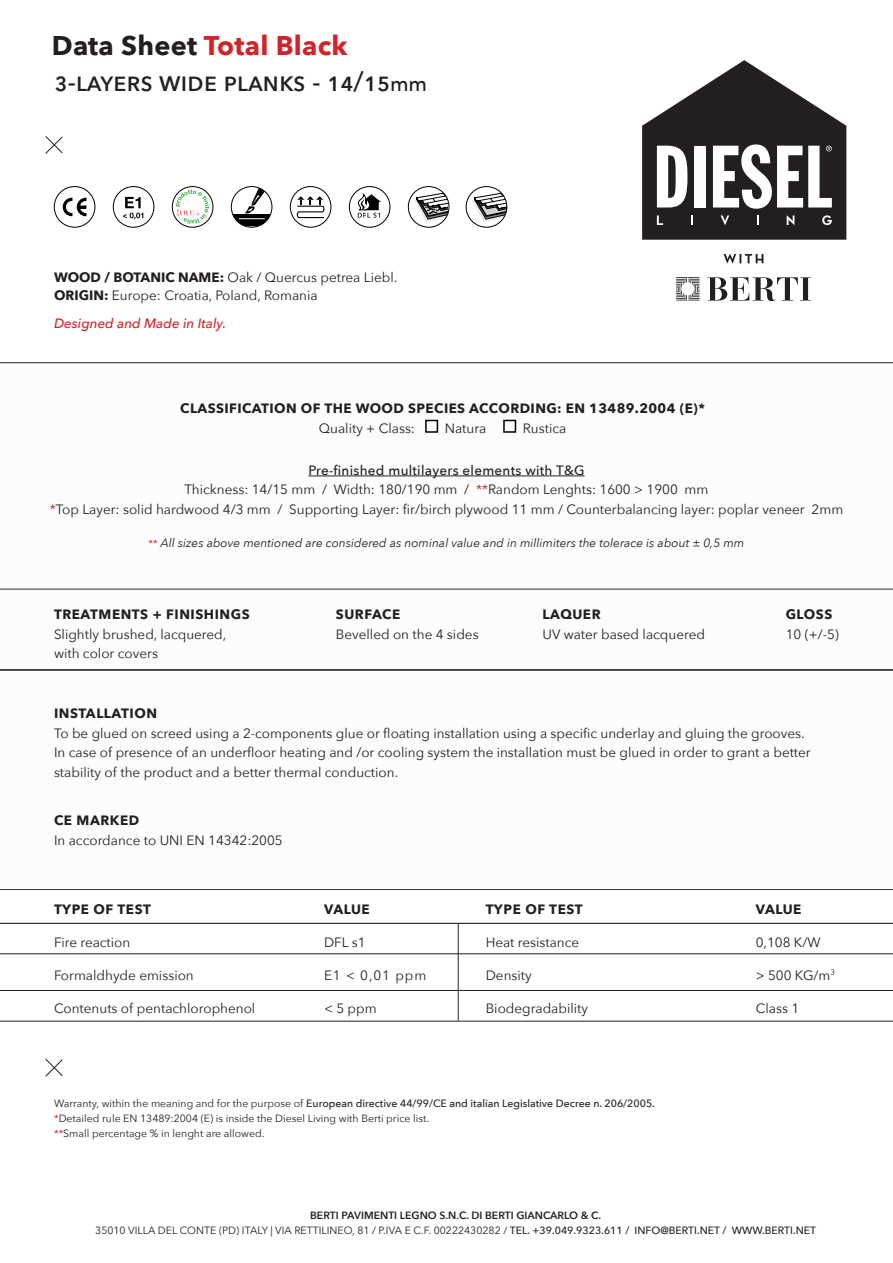
<style>
.page{position:relative;width:893px;height:1263px;background:#fff}
.page>*{position:absolute;margin:0;border:0;box-sizing:border-box;transform-origin:0 0}
.t1{font:500 27px "Avenir Next";letter-spacing:-.01em;color:#231f20}
.t2{font:700 27px "Avenir Next";letter-spacing:.01em;color:#d1232a}
.t3{font:13.5px/19.5px "Avenir Next";color:#231f20}
.t4{font:700 13.5px "Avenir Next";letter-spacing:.03em;color:#231f20}
.t5{font:italic 500 13.5px "Avenir Next";color:#d1232a}
.t6{font:italic 12px "Avenir Next";color:#231f20}
.t7{font:10.5px/15px "Avenir Next";color:#231f20}
.s1{color:#231f20}
.s2{font-size:21px}
.s3{font-weight:700}
.s4{font-weight:500}
.s5{color:#d1232a}
.s6{font-style:normal;font-size:10.5px;color:#d1232a}
.s7{font-weight:600}
</style>
<div class="page">
<svg style="left:724px;top:254px;width:39px;height:9px"></svg>
<svg style="left:642px;top:60px;width:204px;height:180px"></svg>
<svg style="left:676px;top:277px;width:24px;height:24px"></svg>
<svg style="left:708px;top:277px;width:103px;height:24px"></svg>
<svg style="left:45px;top:1059px;width:18px;height:18px"></svg>
<hr style="left:0;top:953px;width:893px;height:1px;background:#231f20">
<hr style="left:0;top:923px;width:893px;height:1px;background:#231f20">
<hr style="left:0;top:889px;width:893px;height:1px;background:#231f20">
<hr style="left:0;top:990px;width:893px;height:1px;background:#231f20">
<hr style="left:0;top:1021px;width:893px;height:1px;background:#231f20">
<hr style="left:458px;top:924px;width:1px;height:96px;background:#231f20">
<div style="left:425px;top:420px;width:13px;height:13px;border:2px solid #000001"></div>
<div style="left:503px;top:420px;width:13px;height:13px;border:2px solid #000001"></div>
<hr style="left:0;top:362px;width:893px;height:1px;background:#231f20">
<svg style="left:45px;top:136px;width:18px;height:18px"></svg>
<svg style="left:113px;top:186px;width:100px;height:42px"></svg>
<svg style="left:414px;top:191px;width:34px;height:31px"></svg>
<div style="left:408px;top:186px;width:41px;height:41px;border:1px solid #000001;border-radius:50%"></div>
<svg style="left:232px;top:215px;width:39px;height:11px"></svg>
<svg style="left:239px;top:187px;width:28px;height:32px"></svg>
<div style="left:231px;top:186px;width:41px;height:41px;border:1px solid #000001;border-radius:50%"></div>
<div style="left:290px;top:186px;width:41px;height:41px;border:1px solid #000001;border-radius:50%"></div>
<svg style="left:296px;top:196px;width:29px;height:23px"></svg>
<svg style="left:63px;top:198px;width:23px;height:18px"></svg>
<div style="left:54px;top:186px;width:41px;height:41px;border:1px solid #000001;border-radius:50%"></div>
<div style="left:349px;top:186px;width:41px;height:41px;border:1px solid #000001;border-radius:50%"></div>
<svg style="left:357px;top:194px;width:24px;height:24px"></svg>
<svg style="left:472px;top:191px;width:35px;height:31px"></svg>
<div style="left:466px;top:186px;width:41px;height:41px;border:1px solid #000001;border-radius:50%"></div>
<hr style="left:0;top:589px;width:893px;height:1px;background:#6c6d70">
<hr style="left:0;top:669px;width:893px;height:1px;background:#231f20">
<hr style="left:308px;top:476px;width:276px;height:1px;background:#231f20">
<h1 class="t2" style="left:52px;top:22px;width:297px"><span class="s1">Data Sheet</span> Total Black</h1>
<h1 class="t1" style="left:54px;top:58px;width:375px">3-layers wide planks - 14/15<span class="s2">mm</span></h1>
<p class="t3" style="left:54px;top:268px;width:345px;line-height:18px"><span class="s3">WOOD / BOTANIC NAME:</span> Oak / Quercus petrea Liebl.<br><span class="s3">ORIGIN:</span> Europe: Croatia, Poland, Romania</p>
<p class="t5" style="left:54px;top:312px;width:174px">Designed and Made in Italy.</p>
<p class="t4" style="left:180px;top:397px;width:526px">CLASSIFICATION OF THE WOOD SPECIES ACCORDING: EN 13489.2004 (E)*</p>
<p class="t3" style="left:319px;top:418px;width:98px">Quality + Class:</p>
<p class="t3" style="left:445px;top:418px;width:43px">Natura</p>
<p class="t3" style="left:523px;top:418px;width:45px">Rustica</p>
<p class="t3" style="left:50px;top:460px;width:795px;text-align:center"><span class="s4">Pre-finished multilayers elements with T&amp;G<br></span>Thickness: 14/15 mm / Width: 180/190 mm / <span class="s5">**</span>Random Lenghts: 1600 &gt; 1900 mm<br><span class="s5">*</span>Top Layer: solid hardwood 4/3 mm / Supporting Layer: fir/birch plywood 11 mm / Counterbalancing layer: poplar veneer 2mm</p>
<p class="t6" style="left:149px;top:533px;width:597px"><span class="s6">**</span> All sizes above mentioned are considered as nominal value and in millimiters the tolerace is about ± 0,5 mm</p>
<p class="t4" style="left:54px;top:603px;width:197px">TREATMENTS + FINISHINGS</p>
<p class="t3" style="left:54px;top:624px;width:174px">Slightly brushed, lacquered, with color covers</p>
<p class="t4" style="left:336px;top:603px;width:66px">SURFACE</p>
<p class="t3" style="left:336px;top:624px;width:144px">Bevelled on the 4 sides</p>
<p class="t4" style="left:543px;top:603px;width:60px">LAQUER</p>
<p class="t3" style="left:543px;top:624px;width:164px">UV water based lacquered</p>
<p class="t4" style="left:786px;top:603px;width:48px">GLOSS</p>
<p class="t3" style="left:786px;top:624px;width:55px">10 (+/-5)</p>
<p class="t4" style="left:54px;top:702px;width:105px">INSTALLATION</p>
<p class="t3" style="left:54px;top:723px;width:758px">To be glued on screed using a 2-components glue or floating installation using a specific underlay and gluing the grooves.<br>In case of presence of an underfloor heating and /or cooling system the installation must be glued in order to grant a better stability of the product and a better thermal conduction.</p>
<p class="t4" style="left:54px;top:809px;width:87px">CE MARKED</p>
<p class="t3" style="left:54px;top:830px;width:230px">In accordance to UNI EN 14342:2005</p>
<p class="t4" style="left:54px;top:897px;width:98px">TYPE OF TEST</p>
<p class="t4" style="left:324px;top:897px;width:47px">VALUE</p>
<p class="t3" style="left:54px;top:932px;width:78px">Fire reaction</p>
<p class="t3" style="left:324px;top:932px;width:43px">DFL s1</p>
<p class="t3" style="left:54px;top:965px;width:141px">Formaldhyde emission</p>
<p class="t3" style="left:324px;top:965px;width:104px">E1 &lt; 0,01 ppm</p>
<p class="t3" style="left:54px;top:998px;width:203px">Contenuts of pentachlorophenol</p>
<p class="t3" style="left:324px;top:998px;width:54px">&lt; 5 ppm</p>
<p class="t4" style="left:486px;top:897px;width:98px">TYPE OF TEST</p>
<p class="t4" style="left:756px;top:897px;width:47px">VALUE</p>
<p class="t3" style="left:486px;top:932px;width:95px">Heat resistance</p>
<p class="t3" style="left:756px;top:932px;width:66px">0,108 K/W</p>
<p class="t3" style="left:486px;top:965px;width:48px">Density</p>
<p class="t3" style="left:756px;top:965px;width:81px">&gt; 500 KG/m<sup>3</sup></p>
<p class="t3" style="left:486px;top:998px;width:104px">Biodegradability</p>
<p class="t3" style="left:756px;top:998px;width:45px">Class 1</p>
<p class="t7" style="left:54px;top:1095px;width:602px">Warranty, within the meaning and for the purpose of <span class="s4">European directive 44/99/CE and italian Legislative Decree n. 206/2005. </span><span class="s5">*</span>Detailed rule EN 13489:2004 (E) is inside the Diesel Living with Berti price list.<br><span class="s5">**</span>Small percentage % in lenght are allowed.</p>
<p class="t7" style="left:95px;top:1208px;width:722px;text-align:center"><span class="s7">BERTI PAVIMENTI LEGNO S.N.C. DI BERTI GIANCARLO &amp; C.<br></span>35010 VILLA DEL CONTE (PD) ITALY | VIA RETTILINEO, 81 / P.IVA E C.F. 00222430282 / <span class="s4">TEL. +39.049.9323.611 / INFO@BERTI.NET / WWW.BERTI.NET</span></p>
</div>
